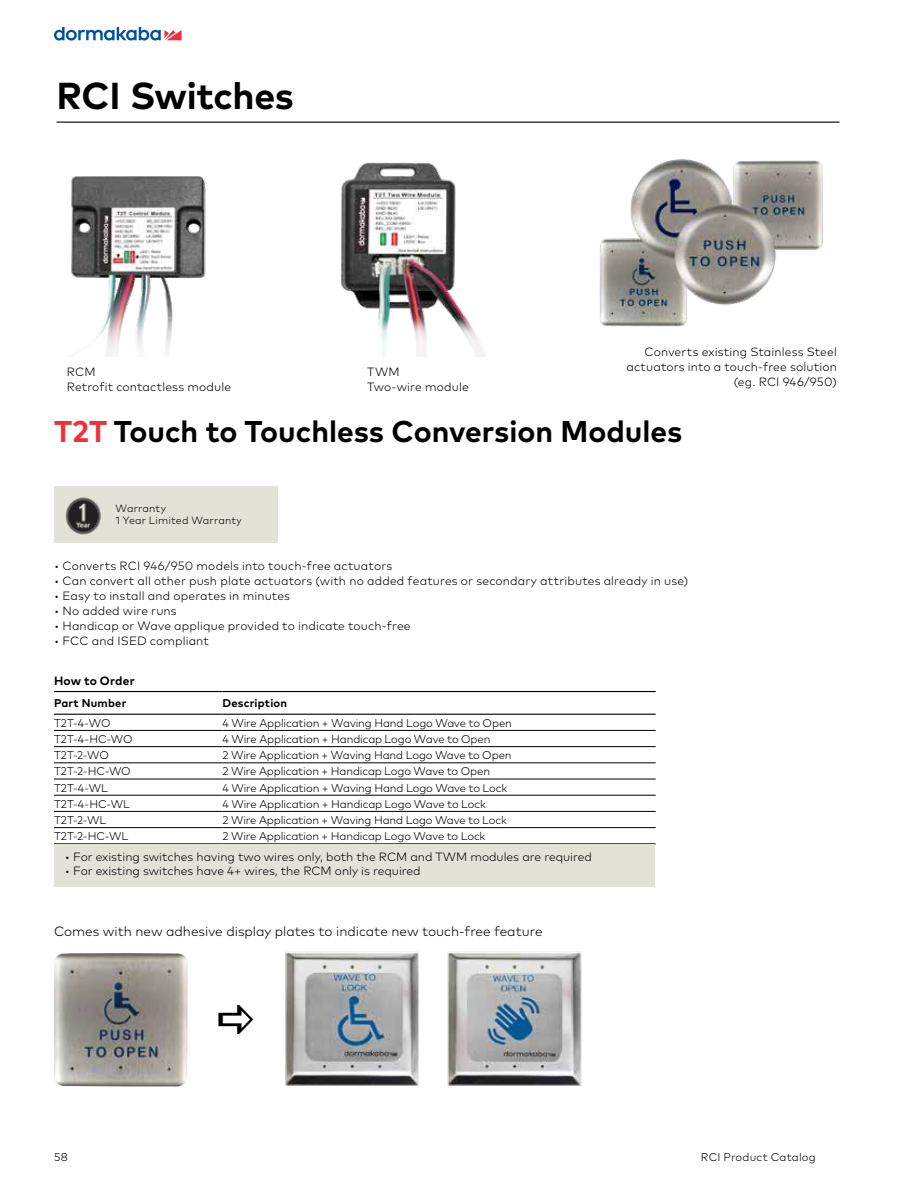
<style>
.page{position:relative;width:918px;height:1188px;background:#fff}
.page>*{position:absolute;margin:0;border:0;box-sizing:border-box;transform-origin:0 0}
.t1{font:700 37.5px "Mark Pro";letter-spacing:-.01em;color:#000}
.t2{font:700 30px "Mark Pro";color:#000}
.t3{font:300 13.5px "Mark Pro";color:#000}
.t4{font:300 12px/15px "Mark Pro";letter-spacing:.01em;color:#000}
.t5{font:700 12px "Mark Pro";letter-spacing:.015em;color:#000}
.t6{font:300 11.25px "Mark Pro";letter-spacing:-.01em;color:#000}
.t7{font:700 11.25px "Mark Pro";letter-spacing:.02em;color:#000}
.t8{font:300 11.25px "Mark Pro";letter-spacing:.015em;color:#000}
.t9{font:300 10.5px/12px "Mark Pro";letter-spacing:.015em;color:#000}
.s1{color:#ee303c}
</style>
<div class="page">
<svg style="left:54px;top:27px;width:128px;height:14px"></svg>
<div style="left:54px;top:486px;width:223px;height:57px;background:#e3e2d7"></div>
<hr style="left:54px;top:691px;width:168px;height:1px;background:#000">
<hr style="left:54px;top:714px;width:168px;height:1px;background:#000">
<hr style="left:222px;top:691px;width:434px;height:1px;background:#000">
<hr style="left:222px;top:714px;width:434px;height:1px;background:#000">
<hr style="left:54px;top:730px;width:168px;height:1px;background:#000">
<hr style="left:222px;top:730px;width:434px;height:1px;background:#000">
<hr style="left:54px;top:746px;width:168px;height:1px;background:#000">
<hr style="left:222px;top:746px;width:434px;height:1px;background:#000">
<hr style="left:54px;top:763px;width:168px;height:1px;background:#000">
<hr style="left:222px;top:763px;width:434px;height:1px;background:#000">
<hr style="left:54px;top:779px;width:168px;height:1px;background:#000">
<hr style="left:222px;top:779px;width:434px;height:1px;background:#000">
<hr style="left:54px;top:795px;width:168px;height:1px;background:#000">
<hr style="left:222px;top:795px;width:434px;height:1px;background:#000">
<hr style="left:54px;top:811px;width:168px;height:1px;background:#000">
<hr style="left:222px;top:811px;width:434px;height:1px;background:#000">
<hr style="left:54px;top:827px;width:168px;height:1px;background:#000">
<hr style="left:222px;top:827px;width:434px;height:1px;background:#000">
<hr style="left:54px;top:844px;width:168px;height:1px;background:#000">
<hr style="left:222px;top:844px;width:434px;height:1px;background:#000">
<hr style="left:57px;top:122px;width:783px;height:1px;background:#000">
<img style="left:71px;top:162px;width:415px;height:194px">
<img style="left:600px;top:159px;width:223px;height:168px">
<img style="left:54px;top:953px;width:134px;height:134px">
<img style="left:65px;top:497px;width:36px;height:38px">
<img style="left:285px;top:951px;width:297px;height:135px">
<div style="left:55px;top:844px;width:600px;height:43px;background:#e3e2d7"></div>
<h1 class="t1" style="left:57px;top:68px;width:239px">RCI Switches</h1>
<p class="t4" style="left:67px;top:364px;width:166px">RCM<br>Retrofit contactless module</p>
<p class="t4" style="left:367px;top:364px;width:103px">TWM<br>Two-wire module</p>
<p class="t4" style="left:626px;top:343px;width:212px;text-align:right">Converts existing Stainless Steel actuators into a touch-free solution (eg. RCI 946/950)</p>
<h2 class="t2" style="left:54px;top:408px;width:630px"><span class="s1">T2T</span> Touch to Touchless Conversion Modules</h2>
<p class="t9" style="left:116px;top:502px;width:128px">Warranty<br>1 Year Limited Warranty</p>
<p class="t4" style="left:54px;top:558px;width:340px">• Converts RCI 946/950 models into touch-free actuators</p>
<p class="t4" style="left:54px;top:573px;width:636px">• Can convert all other push plate actuators (with no added features or secondary attributes already in use)</p>
<p class="t4" style="left:54px;top:588px;width:238px">• Easy to install and operates in minutes</p>
<p class="t4" style="left:54px;top:603px;width:124px">• No added wire runs</p>
<p class="t4" style="left:54px;top:618px;width:358px">• Handicap or Wave applique provided to indicate touch-free</p>
<p class="t4" style="left:54px;top:633px;width:156px">• FCC and ISED compliant</p>
<p class="t5" style="left:54px;top:672px;width:82px">How to Order</p>
<p class="t7" style="left:54px;top:695px;width:74px">Part Number</p>
<p class="t7" style="left:222px;top:695px;width:66px">Description</p>
<p class="t6" style="left:54px;top:715px;width:58px">T2T-4-WO</p>
<p class="t6" style="left:222px;top:715px;width:291px">4 Wire Application + Waving Hand Logo Wave to Open</p>
<p class="t6" style="left:54px;top:731px;width:80px">T2T-4-HC-WO</p>
<p class="t6" style="left:222px;top:731px;width:270px">4 Wire Application + Handicap Logo Wave to Open</p>
<p class="t6" style="left:54px;top:747px;width:56px">T2T-2-WO</p>
<p class="t6" style="left:222px;top:747px;width:291px">2 Wire Application + Waving Hand Logo Wave to Open</p>
<p class="t6" style="left:54px;top:763px;width:78px">T2T-2-HC-WO</p>
<p class="t6" style="left:222px;top:763px;width:269px">2 Wire Application + Handicap Logo Wave to Open</p>
<p class="t6" style="left:54px;top:779px;width:56px">T2T-4-WL</p>
<p class="t6" style="left:222px;top:779px;width:286px">4 Wire Application + Waving Hand Logo Wave to Lock</p>
<p class="t6" style="left:54px;top:795px;width:78px">T2T-4-HC-WL</p>
<p class="t6" style="left:222px;top:795px;width:265px">4 Wire Application + Handicap Logo Wave to Lock</p>
<p class="t6" style="left:54px;top:812px;width:54px">T2T-2-WL</p>
<p class="t6" style="left:222px;top:812px;width:286px">2 Wire Application + Waving Hand Logo Wave to Lock</p>
<p class="t6" style="left:54px;top:828px;width:76px">T2T-2-HC-WL</p>
<p class="t6" style="left:222px;top:828px;width:265px">2 Wire Application + Handicap Logo Wave to Lock</p>
<p class="t4" style="left:65px;top:848px;width:529px">• For existing switches having two wires only, both the RCM and TWM modules are required</p>
<p class="t4" style="left:65px;top:862px;width:357px">• For existing switches have 4+ wires, the RCM only is required</p>
<p class="t3" style="left:54px;top:921px;width:490px">Comes with new adhesive display plates to indicate new touch-free feature</p>
<p class="t6" style="left:54px;top:1149px;width:15px">58</p>
<p class="t8" style="left:701px;top:1149px;width:116px">RCI Product Catalog</p>
</div>
